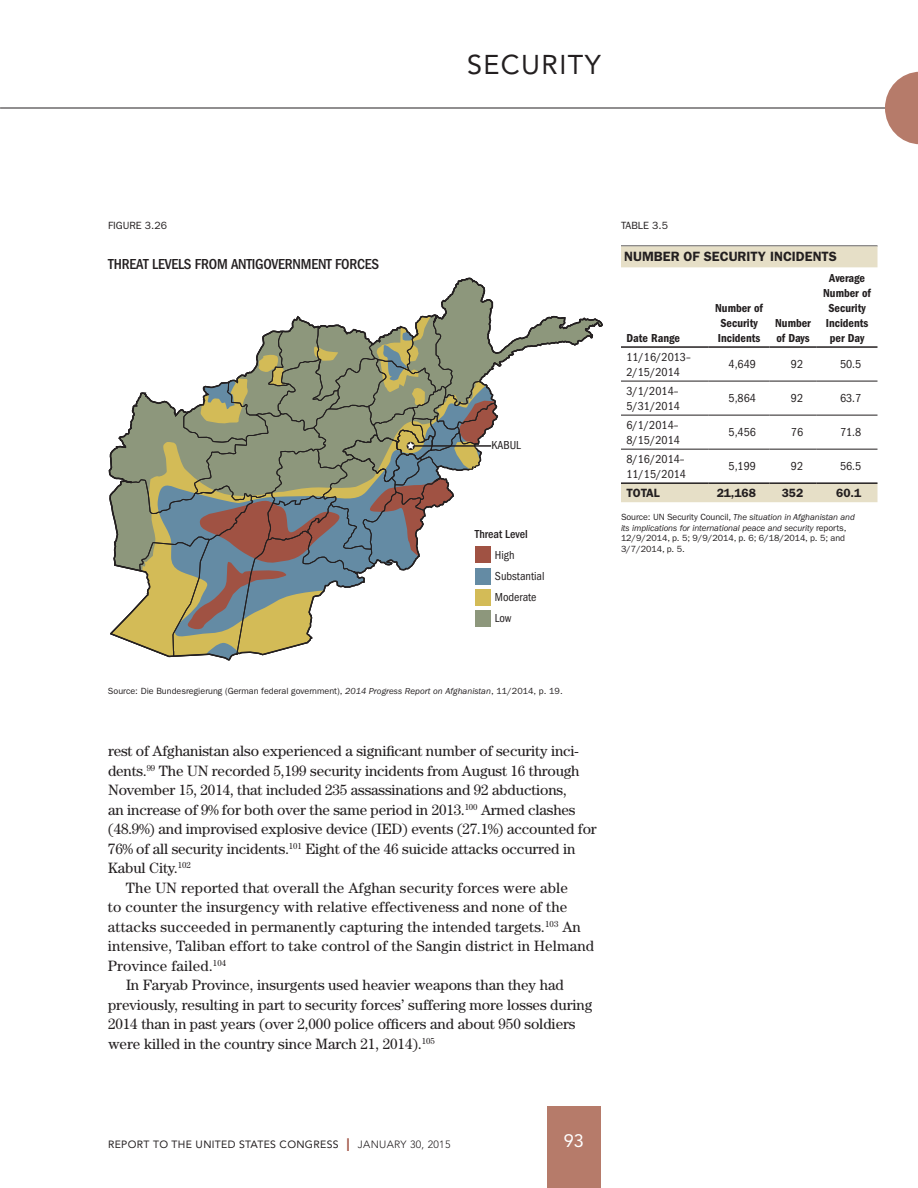
<style>
.page{position:relative;width:918px;height:1188px;background:#fff}
.page>*{position:absolute;margin:0;border:0;box-sizing:border-box;transform-origin:0 0}
.t1{font:27px "Avenir LT Std";letter-spacing:.05em;color:#231f20}
.t2{font:18px "Avenir LT Std";color:#fff}
.t3{font:15px "Century Std";letter-spacing:-.005em;color:#231f20}
.t4{font:500 condensed 15px "ITC Franklin Gothic Std";letter-spacing:-.015em;color:#231f20}
.t5{font:600 13.5px "ITC Franklin Gothic Std";color:#231f20}
.t6{font:condensed 12px/15px "ITC Franklin Gothic Std";color:#231f20}
.t7{font:12px/15px "ITC Franklin Gothic Std Dm Cd";color:#231f20}
.t8{font:600 12px "ITC Franklin Gothic Std";letter-spacing:-.005em;color:#231f20}
.t9{font:500 condensed 12px "ITC Franklin Gothic Std";color:#231f20}
.t10{font:10.5px "Avenir LT Std";letter-spacing:.03em;color:#231f20}
.t11{font:10.5px "ITC Franklin Gothic Std";color:#231f20}
.t12{font:9px/10.5px "ITC Franklin Gothic Std";color:#231f20}
.s1{font-style:italic}
.s2{font-size:18px;color:#a05243}
.s3{font-weight:300}
</style>
<div class="page">
<hr style="left:0;top:108px;width:918px;height:1px;background:#231f20">
<svg style="left:885px;top:72px;width:33px;height:72px"></svg>
<div style="left:547px;top:1107px;width:54px;height:81px;background:#b67b6a"></div>
<div style="left:621px;top:246px;width:257px;height:21px;background:#e6dfc7"></div>
<div style="left:621px;top:484px;width:257px;height:18px;background:#e6dfc7"></div>
<hr style="left:621px;top:346px;width:88px;height:2px;background:#231f20">
<hr style="left:709px;top:346px;width:61px;height:2px;background:#231f20">
<hr style="left:770px;top:346px;width:47px;height:2px;background:#231f20">
<hr style="left:817px;top:346px;width:61px;height:2px;background:#231f20">
<hr style="left:621px;top:482px;width:88px;height:2px;background:#231f20">
<hr style="left:709px;top:482px;width:61px;height:2px;background:#231f20">
<hr style="left:770px;top:482px;width:47px;height:2px;background:#231f20">
<hr style="left:817px;top:482px;width:61px;height:2px;background:#231f20">
<hr style="left:621px;top:381px;width:88px;height:1px;background:#231f20">
<hr style="left:709px;top:381px;width:61px;height:1px;background:#231f20">
<hr style="left:770px;top:381px;width:47px;height:1px;background:#231f20">
<hr style="left:817px;top:381px;width:61px;height:1px;background:#231f20">
<hr style="left:621px;top:415px;width:88px;height:1px;background:#231f20">
<hr style="left:709px;top:415px;width:61px;height:1px;background:#231f20">
<hr style="left:770px;top:415px;width:47px;height:1px;background:#231f20">
<hr style="left:817px;top:415px;width:61px;height:1px;background:#231f20">
<hr style="left:621px;top:449px;width:88px;height:1px;background:#231f20">
<hr style="left:709px;top:449px;width:61px;height:1px;background:#231f20">
<hr style="left:770px;top:449px;width:47px;height:1px;background:#231f20">
<hr style="left:817px;top:449px;width:61px;height:1px;background:#231f20">
<svg style="left:109px;top:278px;width:494px;height:383px"></svg>
<hr style="left:414px;top:445px;width:77px;height:2px;background:#231f20">
<h1 class="t1" style="left:467px;top:49px;width:135px">SECURITY</h1>
<p class="t11" style="left:108px;top:219px;width:12px">Figur</p>
<p class="t11" style="left:136px;top:219px;width:33px">e 3.26</p>
<p class="t4" style="left:108px;top:255px;width:272px">THREAT LEVELS FROM ANTIGOVERNMENT FORCES</p>
<p class="t6" style="left:492px;top:438px;width:31px">KABUL</p>
<p class="t9" style="left:475px;top:527px;width:55px">Threat Level</p>
<p class="t6" style="left:495px;top:544px;width:51px;line-height:21px">High<br>Substantial<br>Moderate<br>Low</p>
<p class="t11" style="left:621px;top:219px;width:48px">Table 3.5</p>
<p class="t5" style="left:624px;top:249px;width:213px">NUMBER OF SECURITY INCIDENTS</p>
<p class="t7" style="left:626px;top:330px;width:55px">Date Range</p>
<p class="t7" style="left:715px;top:300px;width:49px">Number of<br>Security<br>Incidents</p>
<p class="t7" style="left:775px;top:315px;width:37px">Number of Days</p>
<p class="t7" style="left:823px;top:270px;width:49px;text-align:center">Average<br>Number of<br>Security<br>Incidents per Day</p>
<p class="t6" style="left:626px;top:349px;width:66px">11/16/2013–<br>2/15/2014</p>
<p class="t6" style="left:729px;top:357px;width:29px">4,649</p>
<p class="t6" style="left:791px;top:357px;width:14px">92</p>
<p class="t6" style="left:840px;top:357px;width:23px">50.5</p>
<p class="t6" style="left:626px;top:383px;width:55px">3/1/2014–<br>5/31/2014</p>
<p class="t6" style="left:729px;top:391px;width:29px">5,864</p>
<p class="t6" style="left:791px;top:391px;width:14px">92</p>
<p class="t6" style="left:840px;top:391px;width:23px">63.7</p>
<p class="t6" style="left:626px;top:417px;width:55px">6/1/2014–<br>8/15/2014</p>
<p class="t6" style="left:729px;top:425px;width:29px">5,456</p>
<p class="t6" style="left:791px;top:425px;width:14px">76</p>
<p class="t6" style="left:840px;top:425px;width:23px">71.8</p>
<p class="t6" style="left:626px;top:451px;width:61px">8/16/2014–<br>11/15/2014</p>
<p class="t6" style="left:729px;top:459px;width:29px">5,199</p>
<p class="t6" style="left:791px;top:459px;width:14px">92</p>
<p class="t6" style="left:840px;top:459px;width:23px">56.5</p>
<p class="t8" style="left:626px;top:486px;width:35px">TOTAL</p>
<p class="t8" style="left:717px;top:486px;width:41px">21,168</p>
<p class="t8" style="left:782px;top:486px;width:23px">352</p>
<p class="t8" style="left:836px;top:486px;width:27px">60.1</p>
<p class="t12" style="left:621px;top:512px;width:235px">Source: UN Security Council, <span class="s1">The situation in Afghanistan and its implications for international peace and security</span> reports, 12/9/2014, p. 5; 9/9/2014, p. 6; 6/18/2014, p. 5; and 3/7/2014, p. 5.</p>
<p class="t12" style="left:108px;top:686px;width:456px">Source: Die Bundesregierung (German federal government), <span class="s1">2014 Progress Report on Afghanistan</span>, 11/2014, p. 19.</p>
<p class="t3" style="left:108px;top:742px;width:472px">rest of Afghanistan also experienced a significant number of security inci-</p>
<p class="t3" style="left:108px;top:762px;width:473px">dents.<sup>99</sup> The UN recorded 5,199 security incidents from August 16 through</p>
<p class="t3" style="left:108px;top:781px;width:460px">November 15, 2014, that included 235 assassinations and 92 abductions,</p>
<p class="t3" style="left:108px;top:801px;width:469px">an increase of 9% for both over the same period in 2013.<sup>100</sup> Armed clashes</p>
<p class="t3" style="left:108px;top:820px;width:490px">(48.9%) and improvised explosive device (IED) events (27.1%) accounted for</p>
<p class="t3" style="left:108px;top:840px;width:469px">76% of all security incidents.<sup>101</sup> Eight of the 46 suicide attacks occurred in</p>
<p class="t3" style="left:108px;top:859px;width:84px">Kabul City.<sup>102</sup></p>
<p class="t3" style="left:126px;top:879px;width:444px">The UN reported that overall the Afghan security forces were able</p>
<p class="t3" style="left:108px;top:898px;width:461px">to counter the insurgency with relative effectiveness and none of the</p>
<p class="t3" style="left:108px;top:918px;width:474px">attacks succeeded in permanently capturing the intended targets.<sup>103</sup> An</p>
<p class="t3" style="left:108px;top:937px;width:488px">intensive, Taliban effort to take control of the Sangin district in Helmand</p>
<p class="t3" style="left:108px;top:957px;width:120px">Province failed.<sup>104</sup></p>
<p class="t3" style="left:126px;top:976px;width:439px">In Faryab Province, insurgents used heavier weapons than they had</p>
<p class="t3" style="left:108px;top:996px;width:486px">previously, resulting in part to security forces’ suffering more losses during</p>
<p class="t3" style="left:108px;top:1015px;width:469px">2014 than in past years (over 2,000 police officers and about 950 soldiers</p>
<p class="t3" style="left:108px;top:1035px;width:328px">were killed in the country since March 21, 2014).<sup>105</sup></p>
<p class="t10" style="left:108px;top:1138px;width:344px">REPORT TO THE UNITED STATES CONGRESS <span class="s2">I</span> <span class="s3">JANUARY 30, 2015</span></p>
<p class="t2" style="left:564px;top:1131px;width:22px">93</p>
</div>
